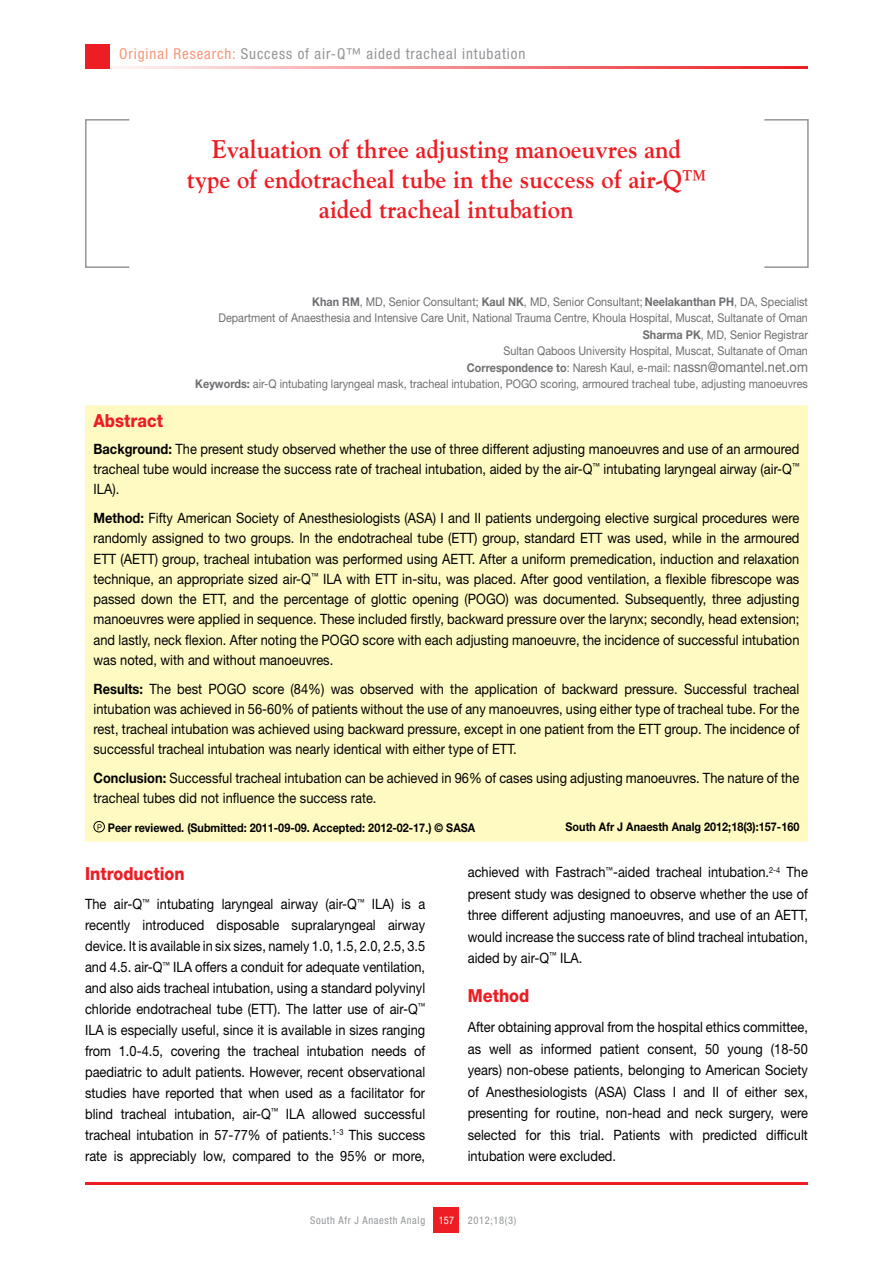
<style>
.page{position:relative;width:893px;height:1263px;background:#fff}
.page>*{position:absolute;margin:0;border:0;box-sizing:border-box;transform-origin:0 0}
.t1{font:700 25.5px/30px "Goudy";color:#ed1d24;text-align:center;scale:.96 1}
.t2{font:800 18px "Helvetica Neue LT Std";color:#ed1d24;scale:.9 1}
.t3{font:condensed 15px "Helvetica Neue LT Std";letter-spacing:.06em;color:#939598}
.t4{font:14.25px/20.2px "Helvetica Neue LT Std";color:#000;text-align:justify;scale:.9 1}
.t5{font:14.25px "Helvetica Neue LT Std";color:#6d6e71;scale:.9 1}
.t6{font:12px/16.5px "Helvetica Neue LT Std";color:#6d6e71;text-align:right;scale:.9 1}
.t7{font:700 12px "Helvetica Neue LT Std";color:#000;scale:.9 1}
.t8{font:condensed 10.5px "Helvetica Neue LT Std";letter-spacing:.06em;color:#939598}
.t9{font:condensed 10.5px "Helvetica Neue LT Std";color:#fff}
.s1{color:#f79679}
.s2{font-weight:700}
.s3{font-weight:700;font-size:12px}
.s4{font-size:12px}
</style>
<div class="page">
<hr style="left:85px;top:66px;width:723px;height:2px;background:#ed1d24">
<div style="left:85px;top:44px;width:24px;height:24px;background:#ed1d24"></div>
<div style="left:434px;top:1208px;width:25px;height:25px;background:#ed1d24"></div>
<hr style="left:85px;top:1182px;width:723px;height:2px;background:#ed1d24">
<div style="left:764px;top:119px;width:45px;height:149px;border:2px solid #939598"></div>
<div style="left:85px;top:119px;width:45px;height:149px;border:2px solid #939598"></div>
<div style="left:85px;top:405px;width:723px;height:437px;background:#fffac2"></div>
<div style="left:94px;top:821px;width:11px;height:11px;border:1px solid #000;border-radius:50%"></div>
<svg style="left:98px;top:824px;width:4px;height:6px"></svg>
<p class="t3" style="left:119px;top:45px;width:408px"><span class="s1">Original Research:</span> Success of air-Q™ aided tracheal intubation</p>
<h1 class="t1" style="left:187px;top:134px;width:543px">Evaluation of three adjusting manoeuvres and<br>type of endotracheal tube in the success of air-Q™ aided tracheal intubation</h1>
<p class="t6" style="left:218px;top:293px;width:656px"><span class="s2">Khan RM</span>, MD, Senior Consultant; <span class="s2">Kaul NK</span>, MD, Senior Consultant; <span class="s2">Neelakanthan PH</span>, DA, Specialist<br>Department of Anaesthesia and Intensive Care Unit, National Trauma Centre, Khoula Hospital, Muscat, Sultanate of Oman <span class="s2">Sharma PK</span>, MD, Senior Registrar<br>Sultan Qaboos University Hospital, Muscat, Sultanate of Oman</p>
<p class="t5" style="left:467px;top:358px;width:380px"><span class="s3">Correspondence to</span><span class="s4">: Naresh Kaul, e-mail:</span> nassn@omantel.net.om</p>
<p class="t6" style="left:195px;top:375px;width:682px"><span class="s2">Keywords:</span> air-Q intubating laryngeal mask, tracheal intubation, POGO scoring, armoured tracheal tube, adjusting manoeuvres</p>
<p class="t2" style="left:94px;top:409px;width:79px">Abstract</p>
<p class="t4" style="left:94px;top:438px;width:786px"><span class="s2">Background:</span> The present study observed whether the use of three different adjusting manoeuvres and use of an armoured tracheal tube would increase the success rate of tracheal intubation, aided by the air-Q<sup>™</sup> intubating laryngeal airway (air-Q<sup>™ </sup>ILA).</p>
<p class="t4" style="left:94px;top:508px;width:786px"><span class="s2">Method:</span> Fifty American Society of Anesthesiologists (ASA) I and II patients undergoing elective surgical procedures were randomly assigned to two groups. In the endotracheal tube (ETT) group, standard ETT was used, while in the armoured ETT (AETT) group, tracheal intubation was performed using AETT. After a uniform premedication, induction and relaxation technique, an appropriate sized air-Q<sup>™</sup> ILA with ETT in-situ, was placed. After good ventilation, a flexible fibrescope was passed down the ETT, and the percentage of glottic opening (POGO) was documented. Subsequently, three adjusting manoeuvres were applied in sequence. These included firstly, backward pressure over the larynx; secondly, head extension; and lastly, neck flexion. After noting the POGO score with each adjusting manoeuvre, the incidence of successful intubation was noted, with and without manoeuvres.</p>
<p class="t4" style="left:94px;top:678px;width:786px"><span class="s2">Results:</span> The best POGO score (84%) was observed with the application of backward pressure. Successful tracheal intubation was achieved in 56-60% of patients without the use of any manoeuvres, using either type of tracheal tube. For the rest, tracheal intubation was achieved using backward pressure, except in one patient from the ETT group. The incidence of successful tracheal intubation was nearly identical with either type of ETT.</p>
<p class="t4" style="left:94px;top:768px;width:786px"><span class="s2">Conclusion:</span> Successful tracheal intubation can be achieved in 96% of cases using adjusting manoeuvres. The nature of the tracheal tubes did not influence the success rate.</p>
<p class="t7" style="left:108px;top:821px;width:410px">Peer reviewed. (Submitted: 2011-09-09. Accepted: 2012-02-17.) © SASA</p>
<p class="t7" style="left:566px;top:819px;width:261px">South Afr J Anaesth Analg 2012;18(3):157-160</p>
<p class="t2" style="left:85px;top:863px;width:112px">Introduction</p>
<p class="t4" style="left:85px;top:894px;width:380px;line-height:21px">The air-Q<sup>™</sup> intubating laryngeal airway (air-Q<sup>™</sup> ILA) is a recently introduced disposable supralaryngeal airway device. It is available in six sizes, namely 1.0, 1.5, 2.0, 2.5, 3.5 and 4.5. air-Q<sup>™</sup> ILA offers a conduit for adequate ventilation, and also aids tracheal intubation, using a standard polyvinyl chloride endotracheal tube (ETT). The latter use of air-Q<sup>™ </sup>ILA is especially useful, since it is available in sizes ranging from 1.0-4.5, covering the tracheal intubation needs of paediatric to adult patients. However, recent observational studies have reported that when used as a facilitator for blind tracheal intubation, air-Q<sup>™</sup> ILA allowed successful tracheal intubation in 57-77% of patients.<sup>1-3</sup> This success rate is appreciably low, compared to the 95% or more,</p>
<p class="t4" style="left:468px;top:861px;width:379px;line-height:21.5px">achieved with Fastrach<sup>™</sup>-aided tracheal intubation.<sup>2-4</sup> The present study was designed to observe whether the use of three different adjusting manoeuvres, and use of an AETT, would increase the success rate of blind tracheal intubation, aided by air-Q<sup>™</sup> ILA.</p>
<p class="t2" style="left:468px;top:985px;width:70px">Method</p>
<p class="t4" style="left:468px;top:1016px;width:379px;line-height:21.5px">After obtaining approval from the hospital ethics committee, as well as informed patient consent, 50 young (18-50 years) non-obese patients, belonging to American Society of Anesthesiologists (ASA) Class I and II of either sex, presenting for routine, non-head and neck surgery, were selected for this trial. Patients with predicted difficult intubation were excluded.</p>
<p class="t8" style="left:310px;top:1214px;width:117px">South Afr J Anaesth Analg</p>
<p class="t9" style="left:439px;top:1214px;width:17px">157</p>
<p class="t8" style="left:468px;top:1214px;width:50px">2012;18(3)</p>
</div>
